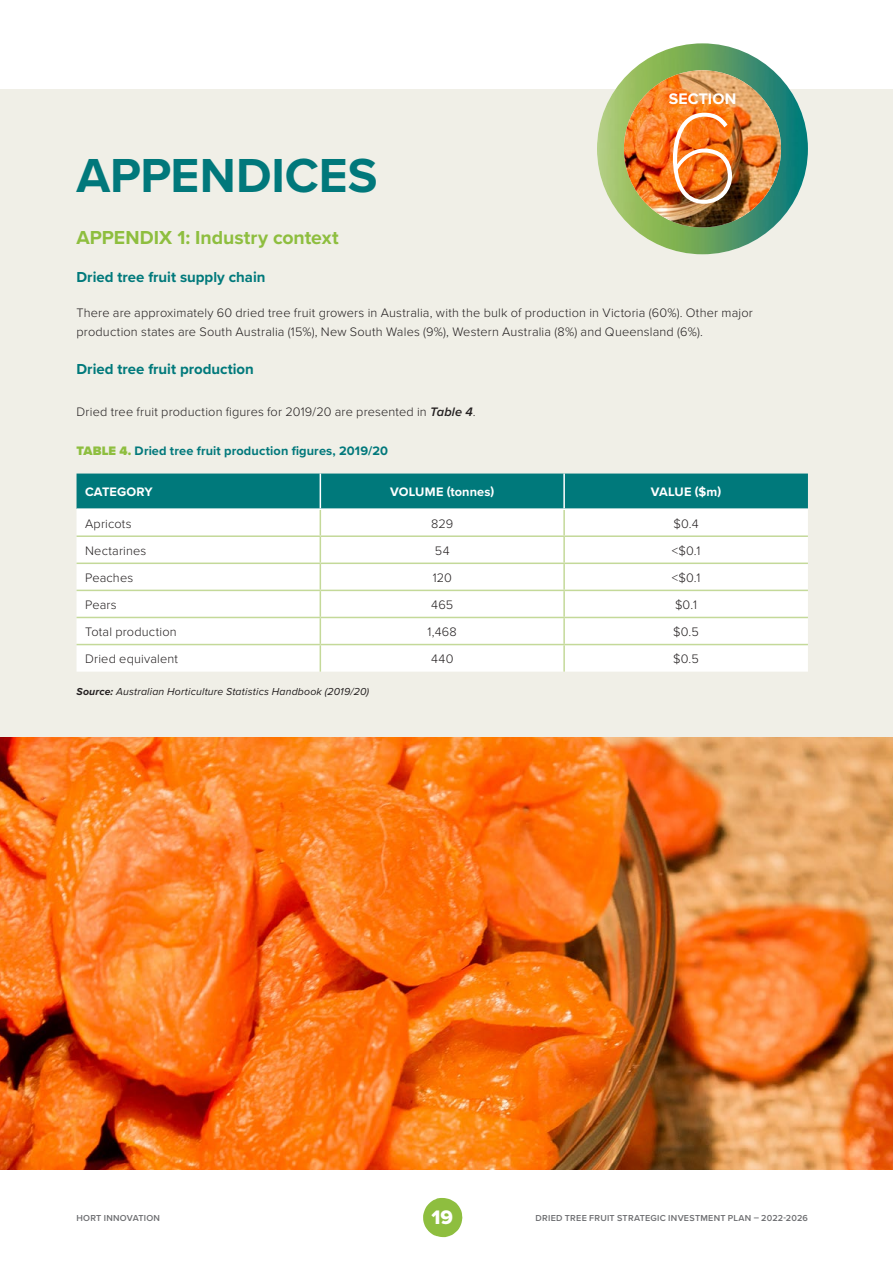
<style>
.page{position:relative;width:893px;height:1263px;background:#fff}
.page>*{position:absolute;margin:0;border:0;box-sizing:border-box;transform-origin:0 0}
.t1{font:100 132.15px "Proxima Nova T";color:#fff}
.t2{font:700 49.5px "Proxima Nova";letter-spacing:-.005em;color:#01787b}
.t3{font:20.25px "Proxima Nova Extrabld";color:#fff}
.t4{font:700 19.5px "Proxima Nova";color:#8ebe3f}
.t5{font:700 15.9px "Proxima Nova";letter-spacing:.01em;color:#fff}
.t6{font:700 15px "Proxima Nova";color:#00797b}
.t7{font:300 12.75px/18px "Proxima Nova";letter-spacing:.015em;color:#231f20}
.t8{font:700 12.75px "Proxima Nova";letter-spacing:.01em;color:#01787b}
.t9{font:700 12.75px "Proxima Nova";letter-spacing:.01em;color:#fff}
.t10{font:italic 10.5px "Proxima Nova";letter-spacing:.02em;color:#231f20}
.t11{font:600 9px "Proxima Nova";letter-spacing:.025em;color:#6d6e71}
.s1{font-weight:600;font-style:italic}
.s2{font-weight:900;color:#8ebe3f}
.s3{font-weight:700}
</style>
<div class="page">
<div style="left:0;top:89px;width:893px;height:1080px;background:#f0efe7"></div>
<svg style="left:77px;top:473px;width:731px;height:199px;background:#d0e5e3"></svg>
<hr style="left:564px;top:644px;width:244px;height:1px;background:#c4d999">
<hr style="left:563px;top:645px;width:2px;height:27px;background:#c4d999">
<hr style="left:320px;top:473px;width:1px;height:35px;background:#fff">
<hr style="left:563px;top:473px;width:2px;height:35px;background:#fff">
<hr style="left:77px;top:508px;width:243px;height:2px;background:#fff">
<hr style="left:320px;top:508px;width:244px;height:2px;background:#fff">
<hr style="left:564px;top:508px;width:244px;height:2px;background:#fff">
<img style="left:597px;top:43px;width:211px;height:211px;border-radius:105px">
<img style="left:624px;top:70px;width:157px;height:157px;border-radius:79px">
<img style="left:0;top:738px;width:893px;height:431px">
<svg style="left:423px;top:1198px;width:39px;height:39px"></svg>
<p class="t5" style="left:669px;top:87px;width:69px">SECTION</p>
<h1 class="t1" style="left:664px;top:60px;width:78px">6</h1>
<h2 class="t2" style="left:77px;top:139px;width:302px">APPENDICES</h2>
<h3 class="t4" style="left:77px;top:223px;width:264px">APPENDIX 1: Industry context</h3>
<p class="t6" style="left:77px;top:266px;width:191px">Dried tree fruit supply chain</p>
<p class="t7" style="left:77px;top:304px;width:678px">There are approximately 60 dried tree fruit growers in Australia, with the bulk of production in Victoria (60%). Other major production states are South Australia (15%), New South Wales (9%), Western Australia (8%) and Queensland (6%).</p>
<p class="t6" style="left:77px;top:357px;width:179px">Dried tree fruit production</p>
<p class="t7" style="left:77px;top:402px;width:401px">Dried tree fruit production figures for 2019/20 are presented in <span class="s1">Table 4</span>.</p>
<p class="t8" style="left:77px;top:441px;width:313px"><span class="s2">TABLE 4.</span> Dried tree fruit production figures, 2019/20</p>
<p class="t9" style="left:85px;top:483px;width:69px">CATEGORY</p>
<p class="t9" style="left:390px;top:483px;width:105px">VOLUME (tonnes)</p>
<p class="t9" style="left:651px;top:483px;width:72px">VALUE ($m)</p>
<p class="t7" style="left:85px;top:514px;width:48px">Apricots</p>
<p class="t7" style="left:431px;top:514px;width:24px">829</p>
<p class="t7" style="left:673px;top:514px;width:27px">$0.4</p>
<p class="t7" style="left:85px;top:541px;width:63px">Nectarines</p>
<p class="t7" style="left:435px;top:541px;width:16px">54</p>
<p class="t7" style="left:672px;top:541px;width:30px">&lt;$0.1</p>
<p class="t7" style="left:85px;top:568px;width:50px">Peaches</p>
<p class="t7" style="left:433px;top:568px;width:21px">120</p>
<p class="t7" style="left:672px;top:568px;width:30px">&lt;$0.1</p>
<p class="t7" style="left:85px;top:595px;width:33px">Pears</p>
<p class="t7" style="left:431px;top:595px;width:24px">465</p>
<p class="t7" style="left:675px;top:595px;width:24px">$0.1</p>
<p class="t7" style="left:85px;top:622px;width:93px">Total production</p>
<p class="t7" style="left:428px;top:622px;width:31px">1,468</p>
<p class="t7" style="left:673px;top:622px;width:27px">$0.5</p>
<p class="t7" style="left:85px;top:649px;width:95px">Dried equivalent</p>
<p class="t7" style="left:431px;top:649px;width:24px">440</p>
<p class="t7" style="left:673px;top:649px;width:27px">$0.5</p>
<p class="t10" style="left:77px;top:683px;width:294px"><span class="s3">Source:</span> Australian Horticulture Statistics Handbook (2019/20)</p>
<p class="t11" style="left:77px;top:1212px;width:85px">HORT INNOVATION</p>
<h3 class="t3" style="left:431px;top:1202px;width:23px">19</h3>
<p class="t11" style="left:535px;top:1212px;width:274px">DRIED TREE FRUIT STRATEGIC INVESTMENT PLAN – 2022-2026</p>
</div>
